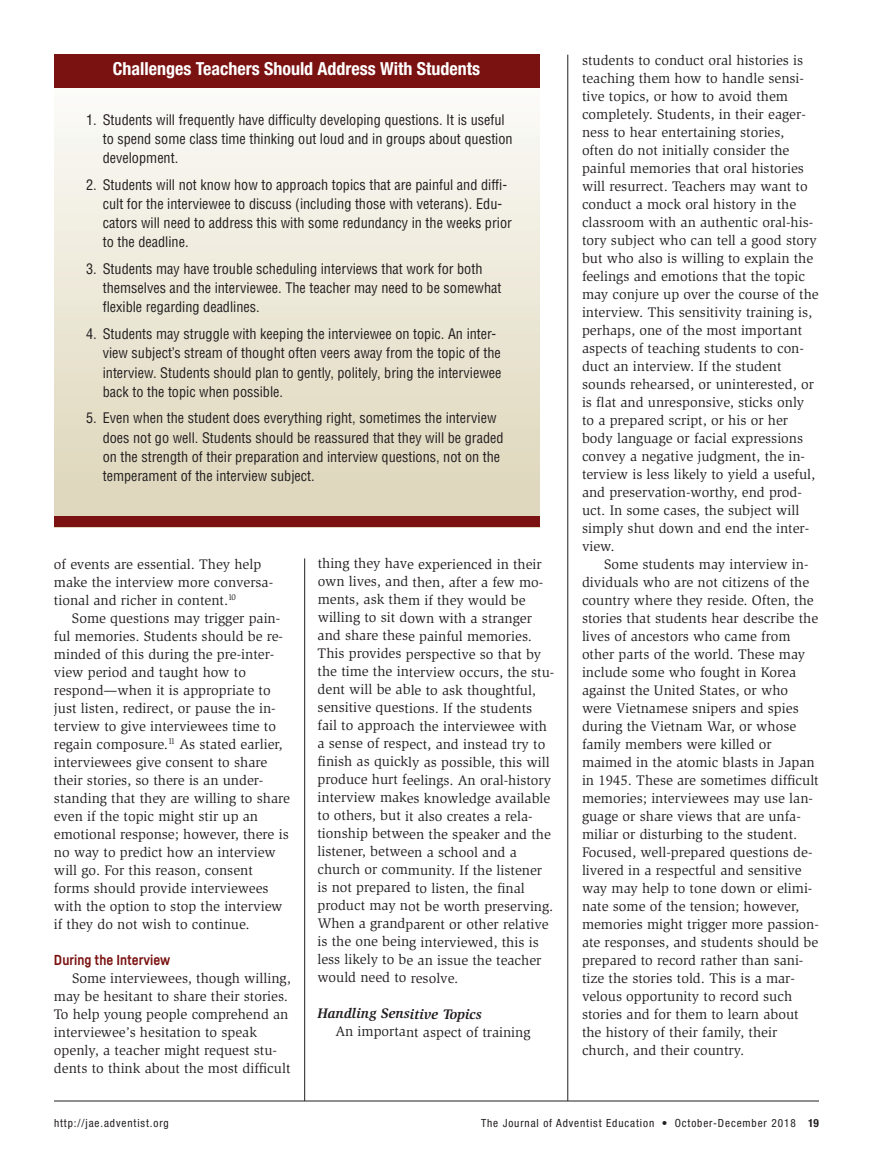
<style>
.page{position:relative;width:891px;height:1161px;background:#fff}
.page>*{position:absolute;margin:0;border:0;box-sizing:border-box;transform-origin:0 0}
.t1{font:700 condensed 18px "Helvetica Neue";color:#fff}
.t2{font:14.25px/18px "Slimbach Std";color:#231f20}
.t3{font:condensed 14.25px/19.2px "Helvetica";color:#231f20}
.t4{font:700 14.25px "Fabrikat";color:#7a1211}
.t5{font:condensed 11.25px "Helvetica Neue";letter-spacing:.08em;color:#231f20}
.t6{font:700 condensed 11.25px "Helvetica Neue";color:#231f20}
.s1{font-weight:700;font-style:italic}
</style>
<div class="page">
<div style="left:54px;top:54px;width:485px;height:473px;background:linear-gradient(to bottom,#fefefc,#ddd5b8)"></div>
<hr style="left:304px;top:558px;width:1px;height:543px;background:#231f20">
<hr style="left:568px;top:55px;width:1px;height:1046px;background:#231f20">
<hr style="left:54px;top:1101px;width:765px;height:1px;background:#231f20">
<div style="left:54px;top:54px;width:485px;height:33px;background:#7a1211"></div>
<div style="left:54px;top:516px;width:485px;height:11px;background:#7a1211"></div>
<p class="t1" style="left:113px;top:63px;width:369px">Challenges Teachers Should Address With Students</p>
<p class="t3" style="left:103px;top:111px;width:411px;text-indent:-17px">1. Students will frequently have difficulty developing questions. It is useful to spend some class time thinking out loud and in groups about question development.</p>
<p class="t3" style="left:103px;top:176px;width:411px;text-indent:-17px">2. Students will not know how to approach topics that are painful and diffi&shy;cult for the interviewee to discuss (including those with veterans). Edu&shy;cators will need to address this with some redundancy in the weeks prior to the deadline.</p>
<p class="t3" style="left:103px;top:260px;width:400px;text-indent:-17px">3. Students may have trouble scheduling interviews that work for both themselves and the interviewee. The teacher may need to be somewhat flexible regarding deadlines.</p>
<p class="t3" style="left:103px;top:326px;width:400px;text-indent:-17px">4. Students may struggle with keeping the interviewee on topic. An inter&shy;view subject’s stream of thought often veers away from the topic of the interview. Students should plan to gently, politely, bring the interviewee back to the topic when possible.</p>
<p class="t3" style="left:103px;top:410px;width:402px;text-indent:-17px">5. Even when the student does everything right, sometimes the interview does not go well. Students should be reassured that they will be graded on the strength of their preparation and interview questions, not on the temperament of the interview subject.</p>
<p class="t2" style="left:54px;top:556px;width:221px">of events are essential. They help make the interview more conversa&shy;tional and richer in content.<sup>10</sup></p>
<p class="t2" style="left:54px;top:610px;width:237px;text-indent:18px">Some questions may trigger pain - ful memories. Students should be re&shy;minded of this during the pre-inter&shy;view period and taught how to respond—when it is appropriate to just listen, redirect, or pause the in&shy;terview to give interviewees time to regain composure.<sup>11</sup> As stated earlier, interviewees give consent to share their stories, so there is an under&shy;standing that they are willing to share even if the topic might stir up an emotional response; however, there is no way to predict how an interview will go. For this reason, consent forms should provide interviewees with the option to stop the interview if they do not wish to continue.</p>
<p class="t4" style="left:54px;top:954px;width:118px">During the Interview</p>
<p class="t2" style="left:72px;top:970px;width:220px">Some interviewees, though willing,</p>
<p class="t2" style="left:54px;top:988px;width:236px">may be hesitant to share their stories.</p>
<p class="t2" style="left:54px;top:1006px;width:236px">To help young people comprehend an</p>
<p class="t2" style="left:54px;top:1024px;width:205px">interviewee’s hesitation to speak</p>
<p class="t2" style="left:54px;top:1042px;width:225px">openly, a teacher might request stu-</p>
<p class="t2" style="left:54px;top:1060px;width:238px">dents to think about the most difficult</p>
<p class="t2" style="left:317px;top:556px;width:239px">thing they have experienced in their own lives, and then, after a few mo&shy;ments, ask them if they would be willing to sit down with a stranger and share these painful memories.<br>This provides perspective so that by the time the interview occurs, the stu&shy;dent will be able to ask thoughtful, sensitive questions. If the students fail to approach the interviewee with a sense of respect, and instead try to finish as quickly as possible, this will produce hurt feelings. An oral-history interview makes knowledge available to others, but it also creates a rela&shy;tionship between the speaker and the listener, between a school and a church or community. If the listener is not prepared to listen, the final product may not be worth preserving.<br>When a grandparent or other relative is the one being interviewed, this is less likely to be an issue the teacher would need to resolve.</p>
<p class="t2" style="left:335px;top:1006px;width:197px;text-indent:-18px"><span class="s1">Handling Sensitive Topics<br></span>An important aspect of training</p>
<p class="t2" style="left:582px;top:52px;width:238px">students to conduct oral histories is teaching them how to handle sensi&shy;tive topics, or how to avoid them completely. Students, in their eager&shy;ness to hear entertaining stories, often do not initially consider the painful memories that oral histories will resurrect. Teachers may want to conduct a mock oral history in the classroom with an authentic oral-his&shy;tory subject who can tell a good story but who also is willing to explain the feelings and emotions that the topic may conjure up over the course of the interview. This sensitivity training is, perhaps, one of the most important aspects of teaching students to con&shy;duct an interview. If the student sounds rehearsed, or uninterested, or is flat and unresponsive, sticks only to a prepared script, or his or her body language or facial expressions convey a negative judgment, the in&shy;terview is less likely to yield a useful, and preservation-worthy, end prod&shy;uct. In some cases, the subject will simply shut down and end the inter&shy;view.</p>
<p class="t2" style="left:582px;top:556px;width:238px;text-indent:22px">Some students may interview in&shy;dividuals who are not citizens of the country where they reside. Often, the stories that students hear describe the lives of ancestors who came from other parts of the world. These may include some who fought in Korea against the United States, or who were Vietnamese snipers and spies during the Vietnam War, or whose family members were killed or maimed in the atomic blasts in Japan in 1945. These are sometimes difficult memories; interviewees may use lan&shy;guage or share views that are unfa&shy;miliar or disturbing to the student.<br>Focused, well-prepared questions de&shy;livered in a respectful and sensitive way may help to tone down or elimi&shy;nate some of the tension; however, memories might trigger more passion&shy;ate responses, and students should be prepared to record rather than sani&shy;tize the stories told. This is a mar&shy;velous opportunity to record such stories and for them to learn about the history of their family, their church, and their country.</p>
<p class="t5" style="left:54px;top:1119px;width:116px">http://jae.adventist.org</p>
<p class="t5" style="left:481px;top:1119px;width:316px">The Journal of Adventist Education • October-December 2018</p>
<p class="t6" style="left:808px;top:1119px;width:12px">19</p>
</div>
